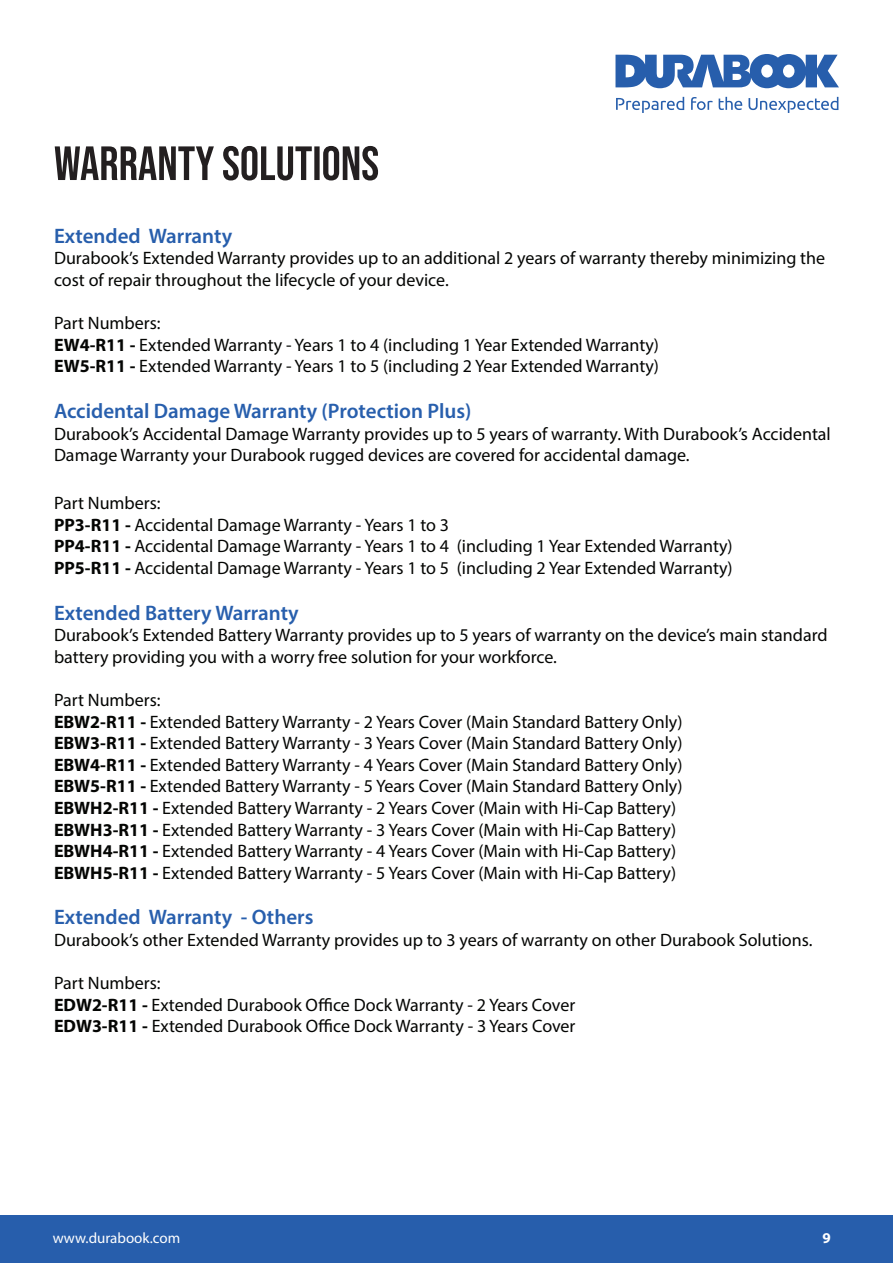
<style>
.page{position:relative;width:893px;height:1263px;background:#fff}
.page>*{position:absolute;margin:0;border:0;box-sizing:border-box;transform-origin:0 0}
.Accessory_Title{font:600 21px "Myriad Pro";color:#285fad}
.Accessory_Title-2{font:600 21px "Myriad Pro";color:#275eac}
.Accessory_Title-3{font:18px/21.6px "Myriad Pro";color:#040503}
.t1{font:15px "Myriad Pro";color:#fff}
.t2{font:700 15px "Myriad Pro";color:#fff}
.s1{font-weight:700}
</style>
<div class="page">
<svg style="left:615px;top:54px;width:224px;height:34px"></svg>
<svg style="left:719px;top:97px;width:23px;height:13px"></svg>
<svg style="left:691px;top:97px;width:22px;height:13px"></svg>
<svg style="left:616px;top:97px;width:68px;height:16px"></svg>
<svg style="left:748px;top:97px;width:90px;height:16px"></svg>
<div style="left:0;top:1215px;width:893px;height:48px;background:#275eac"></div>
<svg style="left:55px;top:146px;width:323px;height:34px"></svg>
<p class="Accessory_Title-2" style="left:54px;top:222px;width:180px">Extended Warranty</p>
<p class="Accessory_Title-3" style="left:54px;top:247px;width:773px">Durabook’s Extended Warranty provides up to an additional 2 years of warranty thereby minimizing the cost of repair throughout the lifecycle of your device.</p>
<p class="Accessory_Title-3" style="left:54px;top:312px;width:108px">Part Numbers:</p>
<p class="Accessory_Title-3" style="left:54px;top:334px;width:607px"><span class="s1">EW4-R11 -</span> Extended Warranty - Years 1 to 4 (including 1 Year Extended Warranty)</p>
<p class="Accessory_Title-3" style="left:54px;top:355px;width:607px"><span class="s1">EW5-R11 -</span> Extended Warranty - Years 1 to 5 (including 2 Year Extended Warranty)</p>
<p class="Accessory_Title" style="left:54px;top:398px;width:419px">Accidental Damage Warranty (Protection Plus)</p>
<p class="Accessory_Title-3" style="left:54px;top:422px;width:778px">Durabook’s Accidental Damage Warranty provides up to 5 years of warranty. With Durabook’s Accidental<br>Damage Warranty your Durabook rugged devices are covered for accidental damage.</p>
<p class="Accessory_Title-3" style="left:54px;top:492px;width:108px">Part Numbers:</p>
<p class="Accessory_Title-3" style="left:54px;top:514px;width:397px"><span class="s1">PP3-R11 -</span> Accidental Damage Warranty - Years 1 to 3</p>
<p class="Accessory_Title-3" style="left:54px;top:535px;width:680px"><span class="s1">PP4-R11 -</span> Accidental Damage Warranty - Years 1 to 4 (including 1 Year Extended Warranty)</p>
<p class="Accessory_Title-3" style="left:54px;top:557px;width:680px"><span class="s1">PP5-R11 -</span> Accidental Damage Warranty - Years 1 to 5 (including 2 Year Extended Warranty)</p>
<p class="Accessory_Title" style="left:54px;top:599px;width:246px">Extended Battery Warranty</p>
<p class="Accessory_Title-3" style="left:54px;top:624px;width:775px">Durabook’s Extended Battery Warranty provides up to 5 years of warranty on the device’s main standard battery providing you with a worry free solution for your workforce.</p>
<p class="Accessory_Title-3" style="left:54px;top:689px;width:108px">Part Numbers:</p>
<p class="Accessory_Title-3" style="left:54px;top:710px;width:630px"><span class="s1">EBW2-R11 -</span> Extended Battery Warranty - 2 Years Cover (Main Standard Battery Only)</p>
<p class="Accessory_Title-3" style="left:54px;top:732px;width:630px"><span class="s1">EBW3-R11 -</span> Extended Battery Warranty - 3 Years Cover (Main Standard Battery Only)</p>
<p class="Accessory_Title-3" style="left:54px;top:754px;width:630px"><span class="s1">EBW4-R11 -</span> Extended Battery Warranty - 4 Years Cover (Main Standard Battery Only)</p>
<p class="Accessory_Title-3" style="left:54px;top:775px;width:630px"><span class="s1">EBW5-R11 -</span> Extended Battery Warranty - 5 Years Cover (Main Standard Battery Only)</p>
<p class="Accessory_Title-3" style="left:54px;top:797px;width:624px"><span class="s1">EBWH2-R11 -</span> Extended Battery Warranty - 2 Years Cover (Main with Hi-Cap Battery)</p>
<p class="Accessory_Title-3" style="left:54px;top:818px;width:624px"><span class="s1">EBWH3-R11 -</span> Extended Battery Warranty - 3 Years Cover (Main with Hi-Cap Battery)</p>
<p class="Accessory_Title-3" style="left:54px;top:840px;width:624px"><span class="s1">EBWH4-R11 -</span> Extended Battery Warranty - 4 Years Cover (Main with Hi-Cap Battery)</p>
<p class="Accessory_Title-3" style="left:54px;top:862px;width:624px"><span class="s1">EBWH5-R11 -</span> Extended Battery Warranty - 5 Years Cover (Main with Hi-Cap Battery)</p>
<p class="Accessory_Title" style="left:54px;top:904px;width:261px">Extended Warranty - Others</p>
<p class="Accessory_Title-3" style="left:54px;top:929px;width:760px">Durabook’s other Extended Warranty provides up to 3 years of warranty on other Durabook Solutions.</p>
<p class="Accessory_Title-3" style="left:54px;top:972px;width:108px">Part Numbers:</p>
<p class="Accessory_Title-3" style="left:54px;top:994px;width:523px"><span class="s1">EDW2-R11 -</span> Extended Durabook Office Dock Warranty - 2 Years Cover</p>
<p class="Accessory_Title-3" style="left:54px;top:1015px;width:523px"><span class="s1">EDW3-R11 -</span> Extended Durabook Office Dock Warranty - 3 Years Cover</p>
<p class="t1" style="left:53px;top:1228px;width:129px">www.durabook.com</p>
<p class="t2" style="left:823px;top:1228px;width:10px">9</p>
</div>
